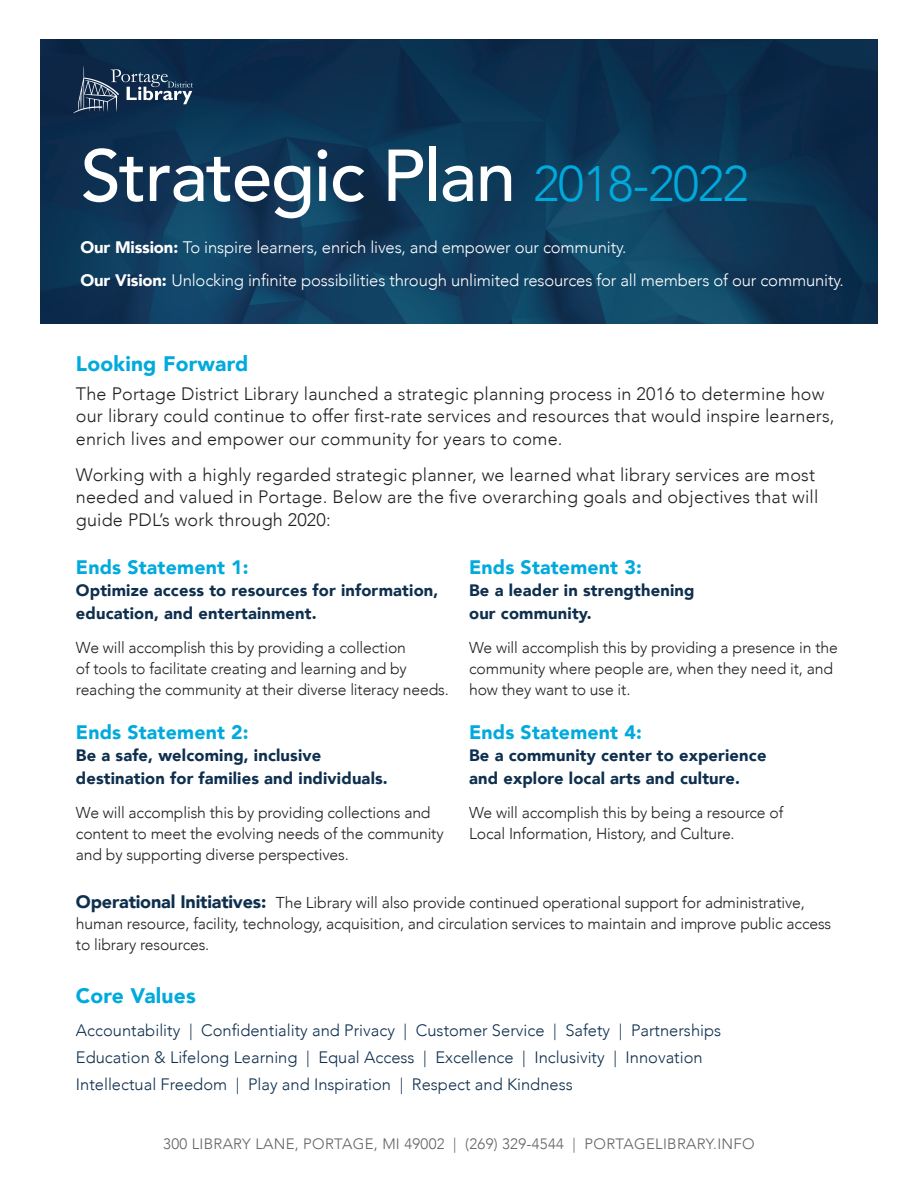
<style>
.page{position:relative;width:918px;height:1188px;background:#fff}
.page>*{position:absolute;margin:0;border:0;box-sizing:border-box;transform-origin:0 0}
.t1{font:500 72.6px "Avenir";letter-spacing:-.02em;color:#fff}
.Sub_Heads_1{font:900 21px "Avenir";letter-spacing:.01em;color:#0ad}
.Ends{font:900 19.5px "Avenir";letter-spacing:.01em;color:#0ad}
.t2{font:300 18px/22.5px "Avenir";letter-spacing:.01em;color:#231f20}
.t3{font:300 16.65px "Avenir";letter-spacing:-.01em;color:#fff}
.Ends_Sub{font:900 16.5px/22.5px "Avenir";letter-spacing:.01em;color:#0e2f4e}
.t4{font:300 16.5px "Avenir";color:#0e2f4e}
.Bullets{font:300 15.75px/21px "Avenir";letter-spacing:-.01em;color:#231f20}
.Sub_Heads_1-2{font:300 15px "Avenir";letter-spacing:.02em;color:#636366}
.s1{font-weight:300;font-size:49.65px;color:#0ad}
.s2{font-weight:900}
.s3{font-weight:900;font-size:18px;color:#0e2f4e}
</style>
<div class="page">
<img style="left:40px;top:40px;width:837px;height:284px">
<svg style="left:73px;top:66px;width:120px;height:47px;background:#324a65"></svg>
<p class="t1" style="left:81px;top:113px;width:670px">Strategic Plan <span class="s1">2018-2022</span></p>
<p class="t3" style="left:81px;top:238px;width:547px"><span class="s2">Our Mission:</span> To inspire learners, enrich lives, and empower our community.</p>
<p class="t3" style="left:81px;top:271px;width:765px"><span class="s2">Our Vision:</span> Unlocking infinite possibilities through unlimited resources for all members of our community.</p>
<p class="Sub_Heads_1" style="left:76px;top:345px;width:174px">Looking Forward</p>
<p class="t2" style="left:76px;top:383px;width:760px">The Portage District Library launched a strategic planning process in 2016 to determine how our library could continue to offer first-rate services and resources that would inspire learners, enrich lives and empower our community for years to come.</p>
<p class="t2" style="left:76px;top:464px;width:744px">Working with a highly regarded strategic planner, we learned what library services are most needed and valued in Portage. Below are the five overarching goals and objectives that will guide PDL’s work through 2020:</p>
<p class="Ends" style="left:76px;top:550px;width:174px">Ends Statement 1:</p>
<p class="Ends_Sub" style="left:76px;top:579px;width:364px">Optimize access to resources for information, education, and entertainment.</p>
<p class="Bullets" style="left:76px;top:637px;width:374px">We will accomplish this by providing a collection<br>of tools to facilitate creating and learning and by reaching the community at their diverse literacy needs.</p>
<p class="Ends" style="left:76px;top:715px;width:174px">Ends Statement 2:</p>
<p class="Ends_Sub" style="left:76px;top:744px;width:313px">Be a safe, welcoming, inclusive destination for families and individuals.</p>
<p class="Bullets" style="left:76px;top:802px;width:369px">We will accomplish this by providing collections and content to meet the evolving needs of the community and by supporting diverse perspectives.</p>
<p class="Ends" style="left:469px;top:550px;width:174px">Ends Statement 3:</p>
<p class="Ends_Sub" style="left:469px;top:579px;width:227px">Be a leader in strengthening our community.</p>
<p class="Bullets" style="left:469px;top:637px;width:370px">We will accomplish this by providing a presence in the community where people are, when they need it, and how they want to use it.</p>
<p class="Ends" style="left:469px;top:715px;width:174px">Ends Statement 4:</p>
<p class="Ends_Sub" style="left:469px;top:744px;width:299px">Be a community center to experience and explore local arts and culture.</p>
<p class="Bullets" style="left:469px;top:802px;width:316px">We will accomplish this by being a resource of<br>Local Information, History, and Culture.</p>
<p class="Bullets" style="left:76px;top:892px;width:757px"><span class="s3">Operational Initiatives:</span> The Library will also provide continued operational support for administrative, human resource, facility, technology, acquisition, and circulation services to maintain and improve public access to library resources.</p>
<p class="Sub_Heads_1" style="left:76px;top:977px;width:121px">Core Values</p>
<p class="t4" style="left:76px;top:1021px;width:647px">Accountability | Confidentiality and Privacy | Customer Service | Safety | Partnerships</p>
<p class="t4" style="left:76px;top:1048px;width:628px">Education &amp; Lifelong Learning | Equal Access | Excellence | Inclusivity | Innovation</p>
<p class="t4" style="left:76px;top:1075px;width:498px">Intellectual Freedom | Play and Inspiration | Respect and Kindness</p>
<p class="Sub_Heads_1-2" style="left:163px;top:1135px;width:593px">300 LIBRARY LANE, PORTAGE, MI 49002 | (269) 329-4544 | PORTAGELIBRARY.INFO</p>
</div>
